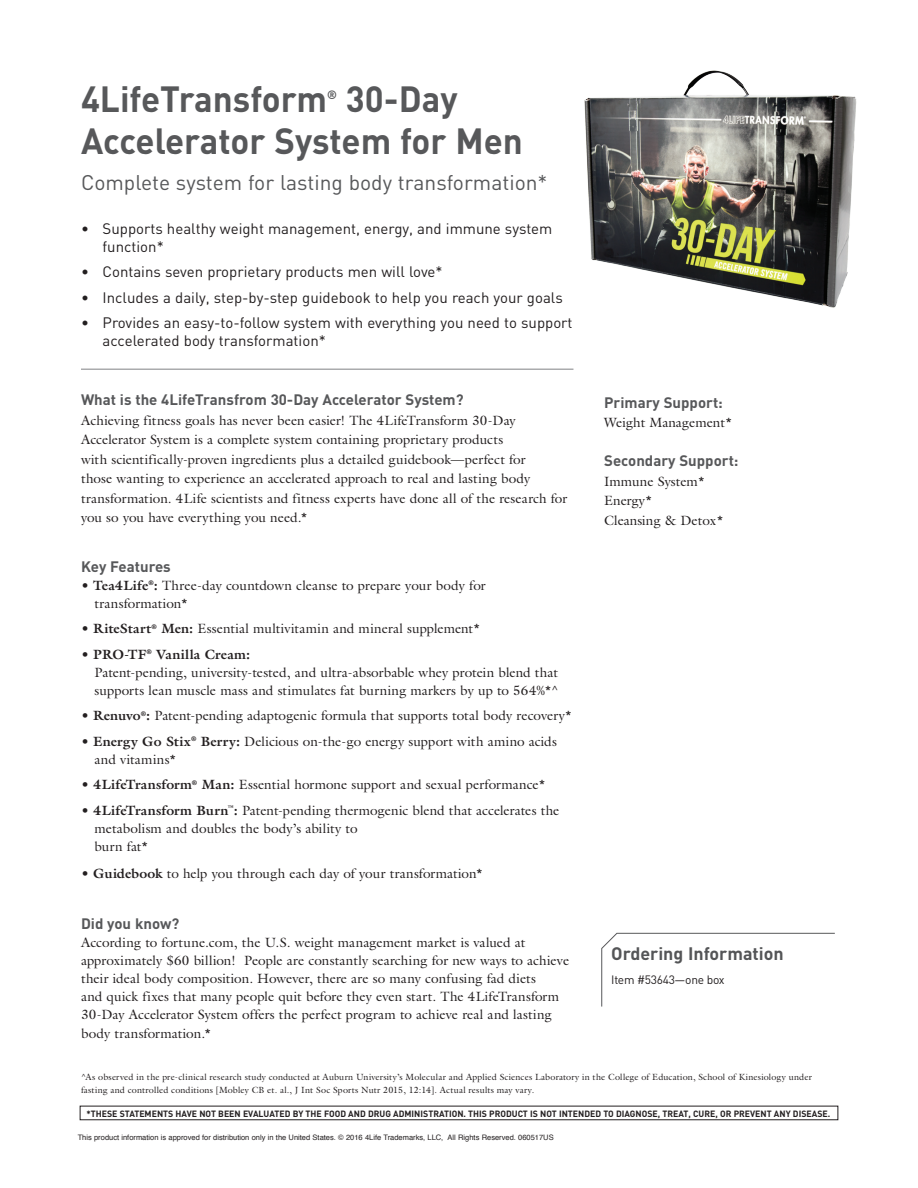
<style>
.page{position:relative;width:918px;height:1188px;background:#fff}
.page>*{position:absolute;margin:0;border:0;box-sizing:border-box;transform-origin:0 0}
.t1{font:700 36px/42px "DIN";color:#57585a}
.t2{font:21px "DIN";color:#57585a}
.t3{font:700 17.85px "DIN";color:#545557}
.t4{font:15px/18px "DIN";color:#231f20}
.t5{font:700 15px "DIN";color:#57585a}
.t6{font:13.5px/18px "Galliard Std";color:#231f20}
.t7{font:12px "DIN";letter-spacing:-.025em;color:#231f20}
.t8{font:700 12px "DIN";color:#57585a}
.t9{font:9px/13.5px "Galliard Std";letter-spacing:.02em;color:#231f20}
.t10{font:700 9px "DIN";color:#231f20}
.t11{font:7.5px "Helvetica";color:#231f20}
.s1{font-weight:700}
</style>
<div class="page">
<svg style="left:407px;top:1105px;width:107px;height:1px"></svg>
<div style="left:80px;top:1106px;width:758px;height:14px;border:1px solid #231f20"></div>
<hr style="left:81px;top:369px;width:492px;height:1px;background:#808285">
<svg style="left:601px;top:933px;width:234px;height:74px"></svg>
<img style="left:584px;top:70px;width:273px;height:238px">
<p class="t1" style="left:81px;top:77px;width:248px">4LifeTransform</p>
<p class="t8" style="left:327px;top:87px;width:11px">®</p>
<p class="t1" style="left:81px;top:77px;width:443px;text-indent:265px">30-Day<br>Accelerator System for Men</p>
<p class="t2" style="left:81px;top:169px;width:468px">Complete system for lasting body transformation*</p>
<p class="t4" style="left:103px;top:219px;width:451px;text-indent:-22px">• Supports healthy weight management, energy, and immune system function*</p>
<p class="t4" style="left:81px;top:262px;width:363px">• Contains seven proprietary products men will love*</p>
<p class="t4" style="left:81px;top:288px;width:483px">• Includes a daily, step-by-step guidebook to help you reach your goals</p>
<p class="t4" style="left:103px;top:314px;width:472px;text-indent:-22px">• Provides an easy-to-follow system with everything you need to support accelerated body transformation*</p>
<p class="t5" style="left:81px;top:390px;width:384px">What is the 4LifeTransfrom 30-Day Accelerator System?</p>
<p class="t6" style="left:81px;top:410px;width:488px;line-height:19.5px">Achieving fitness goals has never been easier! The 4LifeTransform 30-Day Accelerator System is a complete system containing proprietary products<br>with scientifically-proven ingredients plus a detailed guidebook—perfect for<br>those wanting to experience an accelerated approach to real and lasting body transformation. 4Life scientists and fitness experts have done all of the research for you so you have everything you need.*</p>
<p class="t5" style="left:81px;top:556px;width:91px">Key Features</p>
<p class="t6" style="left:94px;top:576px;width:393px;text-indent:-14px">• <span class="s1">Tea4Life</span><sup>®</sup><span class="s1">:</span> Three-day countdown cleanse to prepare your body for transformation*</p>
<p class="t6" style="left:81px;top:619px;width:401px">• <span class="s1">RiteStart</span><sup>®</sup> <span class="s1">Men:</span> Essential multivitamin and mineral supplement*</p>
<p class="t6" style="left:94px;top:645px;width:466px;text-indent:-14px">• <span class="s1">PRO-TF</span><sup>®</sup> <span class="s1">Vanilla Cream:<br></span>Patent-pending, university-tested, and ultra-absorbable whey protein blend that supports lean muscle mass and stimulates fat burning markers by up to 564%*^</p>
<p class="t6" style="left:81px;top:706px;width:493px">• <span class="s1">Renuvo</span><sup>®</sup><span class="s1">:</span> Patent-pending adaptogenic formula that supports total body recovery*</p>
<p class="t6" style="left:94px;top:732px;width:464px;text-indent:-14px">• <span class="s1">Energy Go Stix</span><sup>®</sup> <span class="s1">Berry:</span> Delicious on-the-go energy support with amino acids and vitamins*</p>
<p class="t6" style="left:81px;top:776px;width:466px">• <span class="s1">4LifeTransform</span><sup>®</sup> <span class="s1">Man:</span> Essential hormone support and sexual performance*</p>
<p class="t6" style="left:94px;top:801px;width:467px;text-indent:-14px">• <span class="s1">4LifeTransform Burn</span><sup>™</sup><span class="s1">:</span> Patent-pending thermogenic blend that accelerates the metabolism and doubles the body’s ability to<br>burn fat*</p>
<p class="t6" style="left:81px;top:864px;width:404px">• <span class="s1">Guidebook</span> to help you through each day of your transformation*</p>
<p class="t5" style="left:81px;top:914px;width:100px">Did you know?</p>
<p class="t6" style="left:81px;top:933px;width:490px">According to fortune.com, the U.S. weight management market is valued at approximately $60 billion! People are constantly searching for new ways to achieve their ideal body composition. However, there are so many confusing fad diets<br>and quick fixes that many people quit before they even start. The 4LifeTransform 30-Day Accelerator System offers the perfect program to achieve real and lasting</p>
<p class="t6" style="left:81px;top:1025px;width:132px">body transformation.*</p>
<p class="t5" style="left:604px;top:393px;width:120px">Primary Support:</p>
<p class="t6" style="left:604px;top:413px;width:130px">Weight Management*</p>
<p class="t5" style="left:604px;top:451px;width:136px">Secondary Support:</p>
<p class="t6" style="left:604px;top:471px;width:121px;line-height:19.5px">Immune System*<br>Energy*<br>Cleansing &amp; Detox*</p>
<p class="t3" style="left:611px;top:941px;width:174px">Ordering Information</p>
<p class="t7" style="left:611px;top:973px;width:115px">Item #53643—one box</p>
<p class="t9" style="left:81px;top:1070px;width:732px">^As observed in the pre-clinical research study conducted at Auburn University’s Molecular and Applied Sciences Laboratory in the College of Education, School of Kinesiology under fasting and controlled conditions [Mobley CB et. al., J Int Soc Sports Nutr 2015, 12:14]. Actual results may vary.</p>
<p class="t10" style="left:86px;top:1108px;width:745px">*THESE STATEMENTS HAVE NOT BEEN EVALUATED BY THE FOOD AND DRUG ADMINISTRATION. THIS PRODUCT IS NOT INTENDED TO DIAGNOSE, TREAT, CURE, OR PREVENT ANY DISEASE.</p>
<p class="t11" style="left:78px;top:1132px;width:477px">This product information is approved for distribution only in the United States. © 2016 4Life Trademarks, LLC, All Rights Reserved. 060517US</p>
</div>
